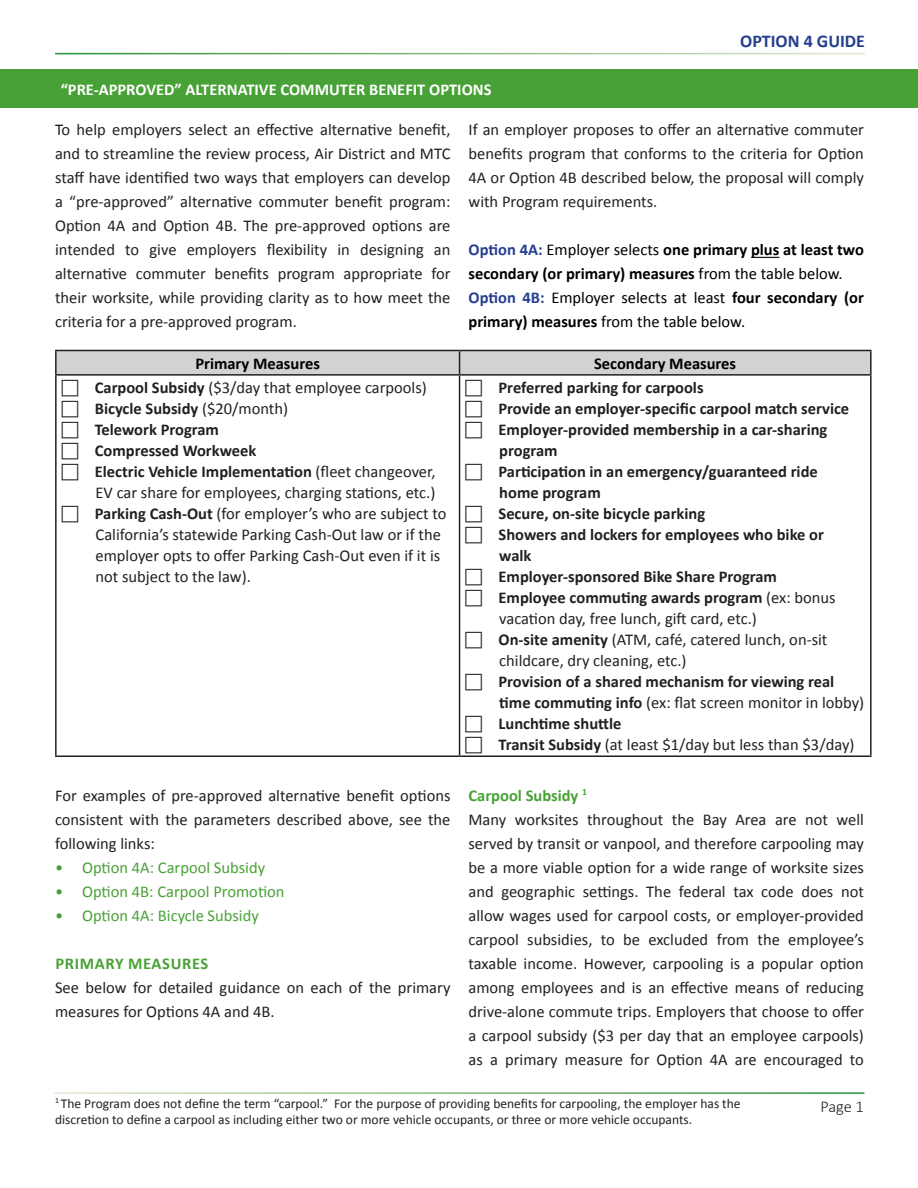
<style>
.page{position:relative;width:918px;height:1188px;background:#fff}
.page>*{position:absolute;margin:0;border:0;box-sizing:border-box;transform-origin:0 0}
.t1{font:700 18px "Calibri";color:#253f8e}
.Body_Text{font:16.5px/24px "Calibri";color:#231f20;text-align:justify}
.Paragraph_Style_3{font:700 16.5px "Calibri";color:#231f20}
.Paragraph_Style_3-2{font:16.5px/21px "Calibri";color:#231f20;text-align:justify}
.Options{font:700 16.5px/24px "Calibri";color:#000}
.Options-2{font:16.5px/24px "Calibri";color:#000}
.t2{font:16.5px "Calibri";color:#48a136}
.t3{font:700 16.5px "Calibri";color:#fff}
.Headers{font:700 16.5px "Calibri";letter-spacing:.04em;color:#48a136}
.Headers-2{font:700 16.5px "Calibri";color:#48a136}
.Questions{font:300 16.5px "Calibri";color:#231f20}
.t4{font:13.5px/16.2px "Calibri";color:#231f20}
.s1{color:#253f8e}
.s2{font-weight:400}
.s3{font-weight:700;color:#253f8e}
.s4{font-weight:700}
</style>
<div class="page">
<div style="left:0;top:69px;width:918px;height:39px;background:#48a136"></div>
<svg style="left:751px;top:257px;width:28px;height:1px"></svg>
<hr style="left:55px;top:350px;width:405px;height:1px;background:#231f20">
<hr style="left:55px;top:351px;width:2px;height:23px;background:#231f20">
<hr style="left:460px;top:350px;width:412px;height:1px;background:#231f20">
<hr style="left:870px;top:351px;width:2px;height:23px;background:#231f20">
<hr style="left:55px;top:374px;width:405px;height:2px;background:#231f20">
<hr style="left:55px;top:376px;width:2px;height:379px;background:#231f20">
<hr style="left:460px;top:374px;width:412px;height:2px;background:#231f20">
<hr style="left:459px;top:376px;width:1px;height:379px;background:#231f20">
<hr style="left:870px;top:376px;width:2px;height:379px;background:#231f20">
<hr style="left:55px;top:755px;width:405px;height:2px;background:#231f20">
<hr style="left:460px;top:755px;width:412px;height:2px;background:#231f20">
<svg style="left:56px;top:350px;width:815px;height:131px"></svg>
<p class="t1" style="left:740px;top:30px;width:126px">OPTION 4 GUIDE</p>
<p class="t3" style="left:61px;top:79px;width:432px">“PRE-APPROVED” ALTERNATIVE COMMUTER BENEFIT OPTIONS</p>
<p class="Body_Text" style="left:55px;top:118px;width:397px">To help employers select an effective alternative benefit, and to streamline the review process, Air District and MTC staff have identified two ways that employers can develop a “pre-approved” alternative commuter benefit program:<br>Option 4A and Option 4B. The pre-approved options are intended to give employers flexibility in designing an alternative commuter benefits program appropriate for their worksite, while providing clarity as to how meet the criteria for a pre-approved program.</p>
<p class="Body_Text" style="left:469px;top:118px;width:397px">If an employer proposes to offer an alternative commuter benefits program that conforms to the criteria for Option 4A or Option 4B described below, the proposal will comply with Program requirements.</p>
<p class="Options" style="left:469px;top:238px;width:397px"><span class="s1">Option 4A:</span> <span class="s2">Employer selects</span> one primary plus at least two secondary (or primary) measures <span class="s2">from the table below.</span></p>
<p class="Options-2" style="left:469px;top:286px;width:397px"><span class="s3">Option 4B:</span> Employer selects at least <span class="s4">four secondary (or primary) measures</span> from the table below.</p>
<p class="Options" style="left:195px;top:351px;width:126px">Primary Measures</p>
<p class="Options" style="left:594px;top:351px;width:144px">Secondary Measures</p>
<p class="Body_Text" style="left:95px;top:376px;width:334px"><span class="s4">Carpool Subsidy</span> ($3/day that employee carpools)</p>
<p class="Paragraph_Style_3" style="left:95px;top:398px;width:195px">Bicycle Subsidy <span class="s2">($20/month)</span></p>
<p class="Paragraph_Style_3" style="left:95px;top:419px;width:126px">Telework Program</p>
<p class="Paragraph_Style_3" style="left:95px;top:440px;width:163px">Compressed Workweek</p>
<p class="Paragraph_Style_3" style="left:95px;top:461px;width:342px">Electric Vehicle Implementation <span class="s2">(fleet changeover,</span></p>
<p class="Paragraph_Style_3-2" style="left:96px;top:482px;width:341px">EV car share for employees, charging stations, etc.)</p>
<p class="Body_Text" style="left:95px;top:502px;width:353px"><span class="s4">Parking Cash-Out</span> (for employer’s who are subject to</p>
<p class="Paragraph_Style_3-2" style="left:96px;top:524px;width:347px">California’s statewide Parking Cash-Out law or if the employer opts to offer Parking Cash-Out even if it is not subject to the law).</p>
<p class="Paragraph_Style_3" style="left:499px;top:377px;width:207px">Preferred parking for carpools</p>
<p class="Paragraph_Style_3" style="left:499px;top:398px;width:352px">Provide an employer-specific carpool match service</p>
<p class="Paragraph_Style_3" style="left:499px;top:419px;width:330px">Employer-provided membership in a car-sharing</p>
<p class="Paragraph_Style_3" style="left:499px;top:440px;width:60px">program</p>
<p class="Paragraph_Style_3" style="left:499px;top:461px;width:321px">Participation in an emergency/guaranteed ride</p>
<p class="Paragraph_Style_3" style="left:499px;top:482px;width:103px">home program</p>
<p class="Paragraph_Style_3" style="left:499px;top:503px;width:208px">Secure, on-site bicycle parking</p>
<p class="Paragraph_Style_3" style="left:499px;top:524px;width:327px">Showers and lockers for employees who bike or</p>
<p class="Paragraph_Style_3" style="left:499px;top:545px;width:34px">walk</p>
<p class="Paragraph_Style_3" style="left:499px;top:566px;width:280px">Employer-sponsored Bike Share Program</p>
<p class="Paragraph_Style_3" style="left:499px;top:587px;width:339px">Employee commuting awards program <span class="s2">(ex: bonus</span></p>
<p class="Paragraph_Style_3-2" style="left:499px;top:608px;width:259px">vacation day, free lunch, gift card, etc.)</p>
<p class="Body_Text" style="left:499px;top:628px;width:330px"><span class="s4">On-site amenity</span> (ATM, café, catered lunch, on-sit</p>
<p class="Paragraph_Style_3-2" style="left:499px;top:650px;width:189px">childcare, dry cleaning, etc.)</p>
<p class="Paragraph_Style_3" style="left:499px;top:671px;width:337px">Provision of a shared mechanism for viewing real</p>
<p class="Paragraph_Style_3-2" style="left:499px;top:692px;width:367px"><span class="s4">time commuting info</span> (ex: flat screen monitor in lobby)</p>
<p class="Paragraph_Style_3" style="left:499px;top:713px;width:124px">Lunchtime shuttle</p>
<p class="Body_Text" style="left:499px;top:733px;width:357px"><span class="s4">Transit Subsidy</span> (at least $1/day but less than $3/day)</p>
<p class="Headers-2" style="left:469px;top:785px;width:120px">Carpool Subsidy <sup>1</sup></p>
<p class="Body_Text" style="left:469px;top:807px;width:397px">Many worksites throughout the Bay Area are not well served by transit or vanpool, and therefore carpooling may be a more viable option for a wide range of worksite sizes and geographic settings. The federal tax code does not allow wages used for carpool costs, or employer-provided carpool subsidies, to be excluded from the employee’s taxable income. However, carpooling is a popular option among employees and is an effective means of reducing drive-alone commute trips. Employers that choose to offer a carpool subsidy ($3 per day that an employee carpools) as a primary measure for Option 4A are encouraged to</p>
<p class="t4" style="left:55px;top:1095px;width:687px"><sup>1</sup> The Program does not define the term “carpool.” For the purpose of providing benefits for carpooling, the employer has the discretion to define a carpool as including either two or more vehicle occupants, or three or more vehicle occupants.</p>
<p class="Questions" style="left:820px;top:1096px;width:45px">Page 1</p>
<p class="Body_Text" style="left:55px;top:783px;width:397px">For examples of pre-approved alternative benefit options consistent with the parameters described above, see the following links:</p>
<p class="t2" style="left:55px;top:857px;width:212px">• Option 4A: Carpool Subsidy</p>
<p class="t2" style="left:55px;top:881px;width:231px">• Option 4B: Carpool Promotion</p>
<p class="t2" style="left:55px;top:905px;width:205px">• Option 4A: Bicycle Subsidy</p>
<p class="Headers" style="left:55px;top:953px;width:155px">PRIMARY MEASURES</p>
<p class="Body_Text" style="left:55px;top:975px;width:397px">See below for detailed guidance on each of the primary measures for Options 4A and 4B.</p>
</div>
